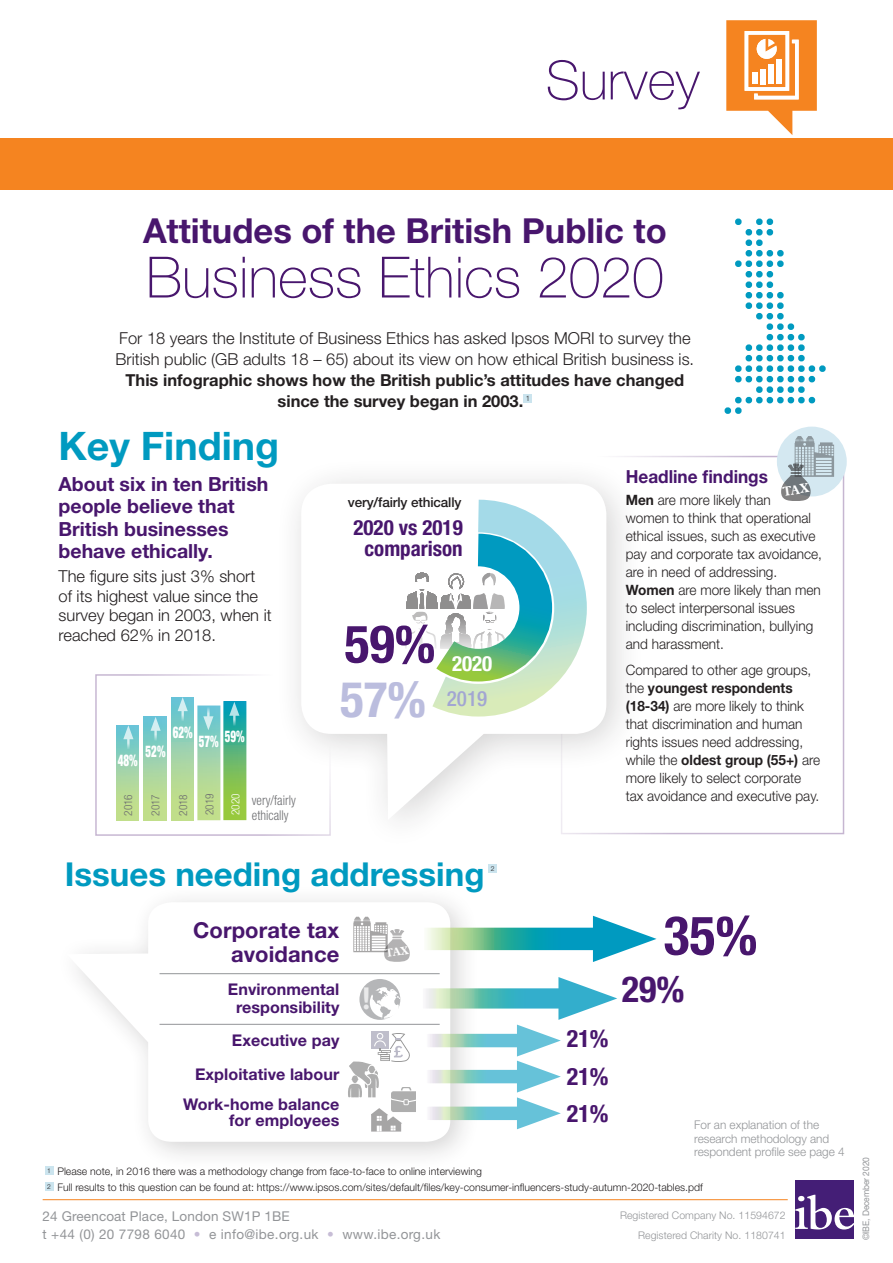
<style>
.page{position:relative;width:893px;height:1263px;background:#fff}
.page>*{position:absolute;margin:0;border:0;box-sizing:border-box;transform-origin:0 0}
.t1{font:100 57px "Helvetica Neue";color:#48166d}
.t2{font:100 54px "Helvetica Neue";color:#48166d}
.Body{font:700 condensed 54px "Helvetica Neue";color:#48166d}
.Body-2{font:700 condensed 52.35px "Helvetica Neue";color:#48166d}
.Body-3{font:700 condensed 49.5px "Helvetica Neue";color:#bbbdde}
.t3{font:700 39.3px "Helvetica Neue";color:#009ac0}
.Body-4{font:700 condensed 36px "Helvetica Neue";color:#48166d}
.t4{font:700 34.5px "Helvetica Neue";color:#48166d}
.t5{font:700 33px "Helvetica Neue";color:#009ac0}
.Body-5{font:700 condensed 24px "Helvetica Neue";color:#48166d}
.t6{font:700 22.05px/23.4px "Helvetica Neue";letter-spacing:.005em;color:#48166d;text-align:right}
.Body-6{font:700 condensed 21px/21px "Helvetica Neue";color:#48166d;text-align:center}
.Body-7{font:500 condensed 21px "Helvetica Neue";color:#a2a6d2}
.Body-8{font:700 condensed 21px "Helvetica Neue";color:#fff}
.t7{font:700 19.5px/22.5px "Helvetica Neue";color:#48166d}
.t8{font:700 18px "Helvetica Neue";color:#48166d;scale:.96 1}
.t9{font:300 16.5px/21px "Helvetica Neue";color:#231f20;text-align:center}
.Body-9{font:900 condensed 16.2px "Helvetica Neue";color:#fff;scale:.68 1}
.t10{font:700 16.05px/18px "Helvetica Neue";letter-spacing:.005em;color:#48166d;text-align:center}
.t11{font:300 14.25px/18px "Helvetica Neue";color:#231f20;scale:.96 1}
.t12{font:13.5px/18px "Helvetica Neue";letter-spacing:.01em;color:#939598}
.Body-10{font:300 condensed 13.5px "Helvetica Neue";color:#6c6d70;scale:.95 1}
.t13{font:500 13.5px "Helvetica Neue";letter-spacing:-.01em;color:#231f20}
.t14{font:300 12px/13.5px "Helvetica Neue";color:#939598}
.Body-11{font:300 condensed 11.25px "Helvetica Neue";color:#6c6d70}
.Body-12{font:300 condensed 11.25px "Helvetica Neue";color:#fff}
.Foot{font:300 10.5px "Helvetica Neue";color:#231f20}
.t15{font:300 10.5px "Helvetica Neue";letter-spacing:.005em;color:#939598}
.t16{font:9px "Helvetica Neue";letter-spacing:-.01em;color:#939598;scale:.94 1}
.t17{font:300 7.5px "Helvetica Neue";color:#231f20}
.t18{font:300 6.75px "Helvetica Neue";color:#231f20}
.s1{font-weight:700}
.s2{color:#c7bdd6}
</style>
<div class="page">
<img style="left:711px;top:189px;width:121px;height:225px">
<div style="left:0;top:138px;width:893px;height:51px;background:#f58420"></div>
<div style="left:523px;top:394px;width:9px;height:8px;background:#cbe4ee"></div>
<div style="left:53px;top:884px;width:427px;height:287px;background:#231f20;opacity:.2"></div>
<svg style="left:67px;top:902px;width:383px;height:240px"></svg>
<svg style="left:424px;top:928px;width:169px;height:22px;background:#51b7ac"></svg>
<svg style="left:593px;top:916px;width:63px;height:46px"></svg>
<svg style="left:422px;top:988px;width:95px;height:20px;background:#8ecebd"></svg>
<svg style="left:426px;top:1070px;width:91px;height:13px"></svg>
<svg style="left:426px;top:1034px;width:91px;height:13px"></svg>
<svg style="left:426px;top:1106px;width:91px;height:14px"></svg>
<svg style="left:517px;top:977px;width:100px;height:152px"></svg>
<div style="left:359px;top:979px;width:41px;height:41px;background:#b5b6b8;border-radius:50%"></div>
<div style="left:274px;top:456px;width:372px;height:398px;background:#231f20;opacity:.2"></div>
<svg style="left:301px;top:484px;width:305px;height:336px"></svg>
<svg style="left:117px;top:725px;width:21px;height:95px;background:#a0d4a7"></svg>
<hr style="left:127px;top:735px;width:3px;height:14px;background:#fff">
<svg style="left:123px;top:725px;width:10px;height:14px"></svg>
<svg style="left:144px;top:717px;width:23px;height:103px;background:#a0d4a7"></svg>
<hr style="left:154px;top:726px;width:3px;height:15px;background:#fff">
<svg style="left:151px;top:717px;width:10px;height:14px"></svg>
<svg style="left:172px;top:697px;width:21px;height:123px;background:#a0d4a7"></svg>
<hr style="left:181px;top:707px;width:3px;height:14px;background:#fff">
<svg style="left:178px;top:697px;width:10px;height:14px"></svg>
<svg style="left:199px;top:707px;width:19px;height:111px;background:#a0d4a7"></svg>
<hr style="left:207px;top:706px;width:3px;height:15px;background:#fff">
<svg style="left:203px;top:716px;width:10px;height:14px"></svg>
<svg style="left:225px;top:703px;width:19px;height:115px;background:#61b86d"></svg>
<hr style="left:233px;top:711px;width:3px;height:15px;background:#fff">
<svg style="left:229px;top:702px;width:10px;height:14px"></svg>
<hr style="left:43px;top:1199px;width:745px;height:1px;background:#f58420">
<hr style="left:160px;top:973px;width:280px;height:1px;background:#939598">
<hr style="left:160px;top:1024px;width:280px;height:1px;background:#939598">
<svg style="left:726px;top:20px;width:91px;height:115px"></svg>
<svg style="left:400px;top:498px;width:188px;height:220px"></svg>
<div style="left:795px;top:1180px;width:59px;height:59px;background:#441e76"></div>
<svg style="left:795px;top:1195px;width:59px;height:34px"></svg>
<div style="left:488px;top:864px;width:9px;height:9px;background:#cbe4ee"></div>
<div style="left:777px;top:427px;width:70px;height:69px;background:#d4e8f1;border-radius:50%"></div>
<div style="left:371px;top:1031px;width:17px;height:17px;background:#bfbecb"></div>
<svg style="left:345px;top:1033px;width:70px;height:98px"></svg>
<div style="left:45px;top:1166px;width:9px;height:9px;background:#cbe4ee"></div>
<div style="left:45px;top:1182px;width:9px;height:9px;background:#cbe4ee"></div>
<svg style="left:353px;top:917px;width:57px;height:45px"></svg>
<svg style="left:364px;top:987px;width:36px;height:32px"></svg>
<svg style="left:781px;top:436px;width:53px;height:65px"></svg>
<p class="t2" style="left:546px;top:49px;width:155px">Survey</p>
<p class="t4" style="left:143px;top:210px;width:525px">Attitudes of the British Public to</p>
<p class="t1" style="left:146px;top:245px;width:519px">Business Ethics 2020</p>
<p class="t9" style="left:116px;top:327px;width:580px">For 18 years the Institute of Business Ethics has asked Ipsos MORI to survey the British public (GB adults 18 – 65) about its view on how ethical British business is.<br><span class="s1">This infographic shows how the British public’s attitudes have changed since the survey began in 2003.</span></p>
<p class="t17" style="left:526px;top:393px;width:6px">1</p>
<p class="t3" style="left:59px;top:422px;width:222px">Key Finding</p>
<p class="t7" style="left:59px;top:472px;width:211px">About six in ten British people believe that<br>British businesses behave ethically.</p>
<p class="t9" style="left:59px;top:566px;width:215px;line-height:19.5px;text-align:left">The figure sits just 3% short of its highest value since the survey began in 2003, when it reached 62% in 2018.</p>
<p class="Body-9" style="left:118px;top:750px;width:31px">48%</p>
<p class="Body-11" style="left:122px;top:816px;width:23px;rotate:-90deg">2016</p>
<p class="Body-9" style="left:173px;top:722px;width:31px">62%</p>
<p class="Body-9" style="left:225px;top:727px;width:31px">59%</p>
<p class="Body-9" style="left:199px;top:731px;width:31px">57%</p>
<p class="Body-9" style="left:146px;top:742px;width:31px">52%</p>
<p class="Body-11" style="left:149px;top:816px;width:23px;rotate:-90deg">2017</p>
<p class="Body-12" style="left:229px;top:815px;width:23px;rotate:-90deg">2020</p>
<p class="Body-11" style="left:203px;top:815px;width:23px;rotate:-90deg">2019</p>
<p class="Body-11" style="left:177px;top:816px;width:23px;rotate:-90deg">2018</p>
<p class="Body-10" style="left:252px;top:792px;width:48px">very/fairly</p>
<p class="Body-10" style="left:252px;top:807px;width:40px">ethically</p>
<p class="t13" style="left:348px;top:494px;width:115px">very/fairly ethically</p>
<p class="Body-6" style="left:353px;top:517px;width:111px">2020 vs 2019 comparison</p>
<p class="Body-2" style="left:344px;top:612px;width:92px">59%</p>
<p class="Body-3" style="left:340px;top:670px;width:88px">57%</p>
<p class="Body-8" style="left:452px;top:651px;width:42px">2020</p>
<p class="Body-7" style="left:447px;top:686px;width:42px">2019</p>
<p class="t5" style="left:65px;top:854px;width:421px">Issues needing addressing</p>
<p class="t18" style="left:491px;top:864px;width:5px">2</p>
<p class="t6" style="left:193px;top:918px;width:148px">Corporate tax avoidance</p>
<p class="t10" style="left:228px;top:980px;width:113px">Environmental responsibility</p>
<p class="t10" style="left:232px;top:1031px;width:109px">Executive pay</p>
<p class="t10" style="left:195px;top:1064px;width:146px">Exploitative labour</p>
<p class="t10" style="left:183px;top:1095px;width:158px;line-height:16.5px;text-align:right">Work-home balance for employees</p>
<p class="t8" style="left:626px;top:465px;width:150px">Headline findings</p>
<p class="t11" style="left:626px;top:490px;width:206px"><span class="s1">Men</span> are more likely than<br>women to think that operational ethical issues, such as executive pay and corporate tax avoidance, are in need of addressing.<br><span class="s1">Women</span> are more likely than men to select interpersonal issues including discrimination, bullying and harassment.</p>
<p class="t11" style="left:626px;top:661px;width:204px">Compared to other age groups, the <span class="s1">youngest respondents (18-34)</span> are more likely to think that discrimination and human rights issues need addressing, while the <span class="s1">oldest group (55+)</span> are more likely to select corporate tax avoidance and executive pay.</p>
<p class="Body-5" style="left:567px;top:1024px;width:43px">21%</p>
<p class="Body-5" style="left:567px;top:1062px;width:43px">21%</p>
<p class="Body-5" style="left:567px;top:1099px;width:43px">21%</p>
<p class="Body" style="left:664px;top:903px;width:95px">35%</p>
<p class="Body-4" style="left:622px;top:967px;width:64px">29%</p>
<p class="t14" style="left:694px;top:1118px;width:152px">For an explanation of the research methodology and respondent profile see page 4</p>
<p class="t18" style="left:47px;top:1166px;width:5px">1</p>
<p class="Foot" style="left:57px;top:1165px;width:426px">Please note, in 2016 there was a methodology change from face-to-face to online interviewing</p>
<p class="t18" style="left:47px;top:1182px;width:5px">2</p>
<p class="Foot" style="left:57px;top:1181px;width:647px">Full results to this question can be found at: https://www.ipsos.com/sites/default/files/key-consumer-influencers-study-autumn-2020-tables.pdf</p>
<p class="t12" style="left:43px;top:1207px;width:399px">24 Greencoat Place, London SW1P 1BE<br>t +44 (0) 20 7798 6040 <span class="s2">•</span> e info@ibe.org.uk <span class="s2">•</span> www.ibe.org.uk</p>
<p class="t15" style="left:620px;top:1209px;width:167px">Registered Company No. 11594672</p>
<p class="t15" style="left:638px;top:1229px;width:149px">Registered Charity No. 1180741</p>
<p class="t16" style="left:860px;top:1240px;width:90px;rotate:-90deg">©IBE, December 2020</p>
</div>
